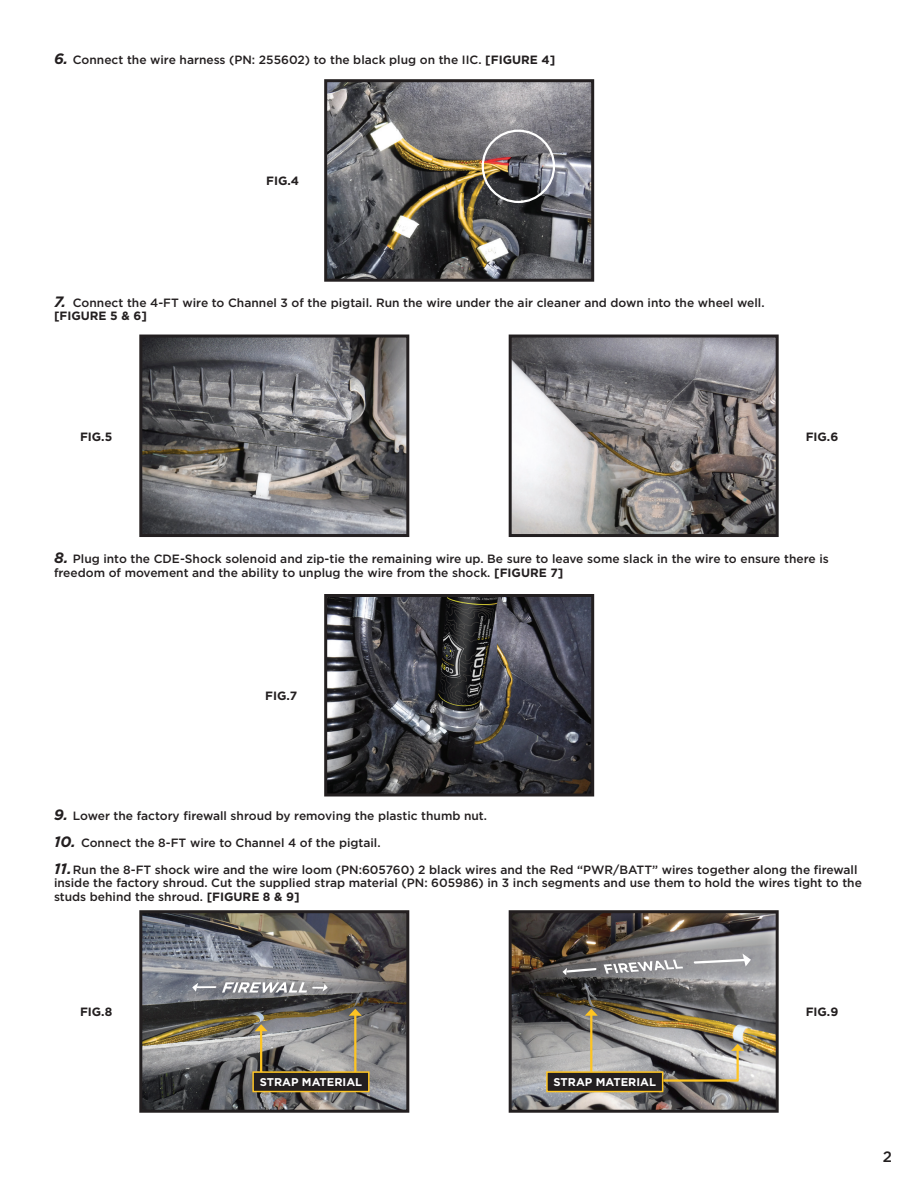
<style>
.page{position:relative;width:918px;height:1188px;background:#fff}
.page>*{position:absolute;margin:0;border:0;box-sizing:border-box;transform-origin:0 0}
.t1{font:500 15px "Gotham";color:#231f20}
.t2{font:500 12px/13.5px "Gotham";color:#231f20}
.t3{font:700 12px "Gotham";color:#231f20}
.t4{font:700 11.25px "Gotham";color:#fff}
.s1{font-weight:700;font-style:italic;font-size:15px}
.s2{font-weight:700}
</style>
<div class="page">
<img style="left:328px;top:83px;width:262px;height:195px">
<div style="left:324px;top:79px;width:270px;height:203px;border:3px solid #231f20"></div>
<img style="left:328px;top:598px;width:262px;height:194px">
<div style="left:324px;top:594px;width:270px;height:202px;border:3px solid #231f20"></div>
<img style="left:143px;top:339px;width:262px;height:194px">
<div style="left:139px;top:335px;width:270px;height:202px;border:3px solid #231f20"></div>
<img style="left:513px;top:339px;width:262px;height:194px">
<div style="left:509px;top:335px;width:270px;height:202px;border:3px solid #231f20"></div>
<img style="left:143px;top:914px;width:262px;height:195px">
<div style="left:139px;top:910px;width:270px;height:203px;border:3px solid #231f20"></div>
<img style="left:513px;top:914px;width:262px;height:195px">
<div style="left:509px;top:910px;width:270px;height:203px;border:3px solid #231f20"></div>
<div style="left:482px;top:130px;width:73px;height:73px;border:2px solid #fff;border-radius:50%"></div>
<svg style="left:692px;top:954px;width:60px;height:13px"></svg>
<svg style="left:562px;top:967px;width:36px;height:8px"></svg>
<svg style="left:191px;top:983px;width:24px;height:9px"></svg>
<svg style="left:604px;top:959px;width:79px;height:15px"></svg>
<svg style="left:222px;top:982px;width:107px;height:11px"></svg>
<svg style="left:661px;top:1044px;width:83px;height:39px;background:#a39d90"></svg>
<hr style="left:590px;top:1015px;width:2px;height:58px;background:#fec422">
<svg style="left:585px;top:1009px;width:13px;height:7px"></svg>
<hr style="left:260px;top:1030px;width:2px;height:43px;background:#fec422">
<svg style="left:255px;top:1024px;width:13px;height:7px"></svg>
<hr style="left:354px;top:1015px;width:2px;height:58px;background:#fec422">
<svg style="left:349px;top:1009px;width:13px;height:7px"></svg>
<div style="left:547px;top:1072px;width:116px;height:20px;background:#231f20"></div>
<div style="left:546px;top:1071px;width:117px;height:21px;border:2px solid #fec422"></div>
<div style="left:253px;top:1072px;width:116px;height:20px;background:#231f20"></div>
<div style="left:252px;top:1071px;width:118px;height:21px;border:2px solid #fec422"></div>
<p class="t2" style="left:54px;top:52px;width:503px"><span class="s1">6.</span> Connect the wire harness (PN: 255602) to the black plug on the IIC. <span class="s2">[FIGURE 4]</span></p>
<p class="t3" style="left:266px;top:173px;width:35px">FIG.4</p>
<p class="t2" style="left:54px;top:295px;width:712px"><span class="s1">7.</span> Connect the 4-FT wire to Channel 3 of the pigtail. Run the wire under the air cleaner and down into the wheel well. <span class="s2">[FIGURE 5 &amp; 6]</span></p>
<p class="t3" style="left:80px;top:428px;width:34px">FIG.5</p>
<p class="t3" style="left:806px;top:428px;width:34px">FIG.6</p>
<p class="t2" style="left:54px;top:552px;width:776px"><span class="s1">8.</span> Plug into the CDE-Shock solenoid and zip-tie the remaining wire up. Be sure to leave some slack in the wire to ensure there is freedom of movement and the ability to unplug the wire from the shock. <span class="s2">[FIGURE 7]</span></p>
<p class="t3" style="left:265px;top:688px;width:33px">FIG.7</p>
<p class="t2" style="left:54px;top:808px;width:435px"><span class="s1">9.</span> Lower the factory firewall shroud by removing the plastic thumb nut.</p>
<p class="t2" style="left:54px;top:835px;width:328px"><span class="s1">10.</span> Connect the 8-FT wire to Channel 4 of the pigtail.</p>
<p class="t2" style="left:54px;top:862px;width:809px"><span class="s1">11.</span>Run the 8-FT shock wire and the wire loom (PN:605760) 2 black wires and the Red “PWR/BATT” wires together along the firewall inside the factory shroud. Cut the supplied strap material (PN: 605986) in 3 inch segments and use them to hold the wires tight to the studs behind the shroud. <span class="s2">[FIGURE 8 &amp; 9]</span></p>
<p class="t3" style="left:80px;top:1004px;width:34px">FIG.8</p>
<p class="t3" style="left:806px;top:1004px;width:34px">FIG.9</p>
<p class="t4" style="left:260px;top:1074px;width:104px">STRAP MATERIAL</p>
<p class="t4" style="left:554px;top:1074px;width:104px">STRAP MATERIAL</p>
<p class="t1" style="left:883px;top:1147px;width:11px">2</p>
</div>
